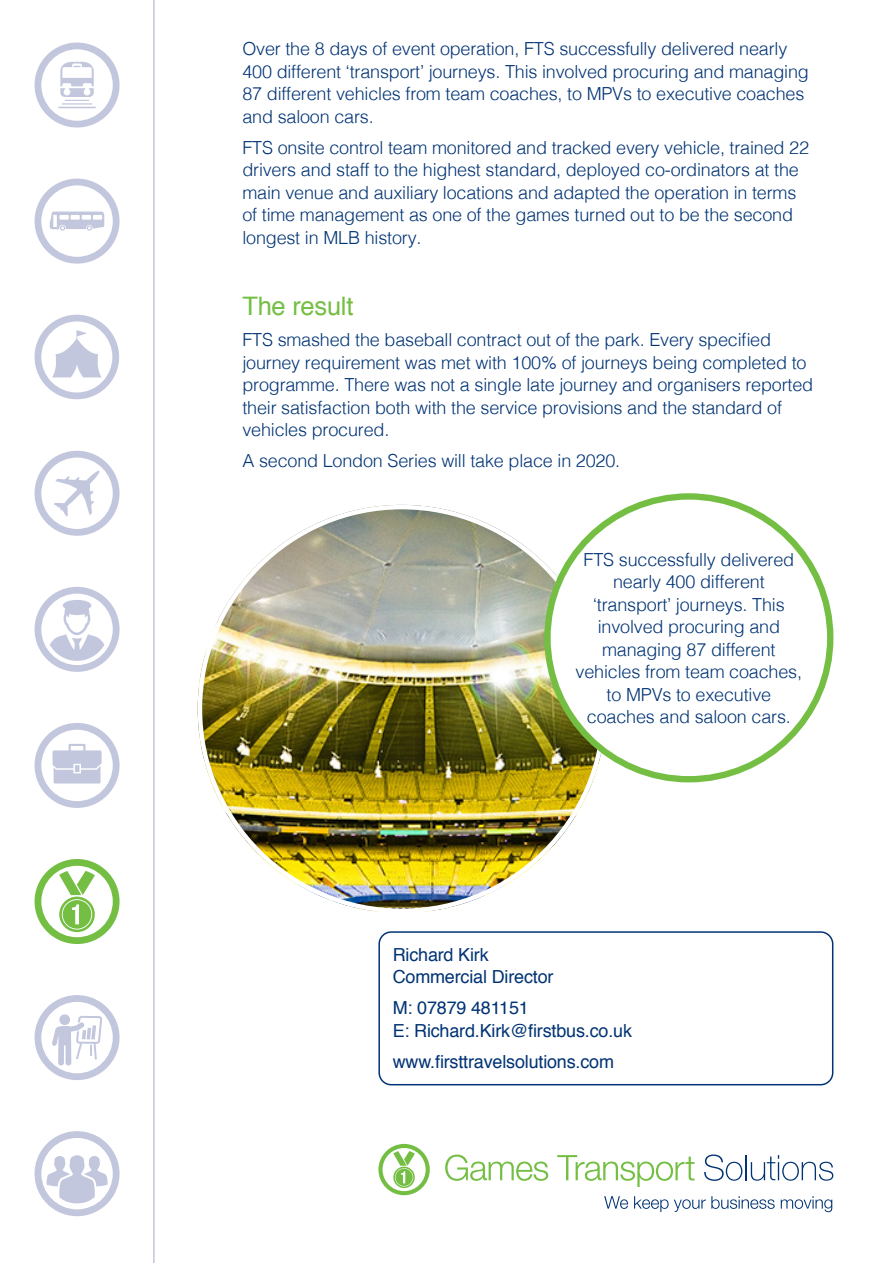
<style>
.page{position:relative;width:893px;height:1263px;background:#fff}
.page>*{position:absolute;margin:0;border:0;box-sizing:border-box;transform-origin:0 0}
.A4_Sub_Head{font:25.5px "Helvetica";letter-spacing:-.01em;color:#74bf43}
.A4_Body_Copy{font:300 18px/22.5px "Helvetica";letter-spacing:-.01em;color:#013374}
.t1{font:18px/22.5px "Helvetica";letter-spacing:-.01em;color:#013374}
</style>
<div class="page">
<div style="left:378px;top:931px;width:455px;height:154px;border:2px solid #013374;border-radius:12px"></div>
<svg style="left:445px;top:1154px;width:103px;height:27px"></svg>
<svg style="left:557px;top:1155px;width:137px;height:32px"></svg>
<svg style="left:704px;top:1154px;width:38px;height:27px"></svg>
<hr style="left:745px;top:1155px;width:2px;height:25px;background:#013374">
<svg style="left:751px;top:1155px;width:82px;height:26px"></svg>
<svg style="left:378px;top:1144px;width:52px;height:51px"></svg>
<svg style="left:604px;top:1196px;width:228px;height:16px"></svg>
<svg style="left:35px;top:859px;width:85px;height:85px"></svg>
<svg style="left:35px;top:587px;width:85px;height:85px"></svg>
<svg style="left:35px;top:451px;width:85px;height:85px"></svg>
<svg style="left:35px;top:723px;width:85px;height:85px"></svg>
<svg style="left:35px;top:179px;width:85px;height:85px"></svg>
<svg style="left:35px;top:315px;width:84px;height:84px"></svg>
<svg style="left:35px;top:43px;width:85px;height:85px"></svg>
<svg style="left:35px;top:995px;width:85px;height:85px"></svg>
<svg style="left:35px;top:1131px;width:85px;height:85px"></svg>
<hr style="left:153px;top:0;width:2px;height:1263px;background:#c3c7dd">
<img style="left:198px;top:505px;width:408px;height:408px;border-radius:201px">
<div style="left:547px;top:496px;width:283px;height:283px;background:#fff;border-radius:50%"></div>
<p class="A4_Body_Copy" style="left:242px;top:37px;width:568px">Over the 8 days of event operation, FTS successfully delivered nearly 400 different ‘transport’ journeys. This involved procuring and managing 87 different vehicles from team coaches, to MPVs to executive coaches and saloon cars.</p>
<p class="A4_Body_Copy" style="left:242px;top:135px;width:568px">FTS onsite control team monitored and tracked every vehicle, trained 22 drivers and staff to the highest standard, deployed co-ordinators at the main venue and auxiliary locations and adapted the operation in terms of time management as one of the games turned out to be the second longest in MLB history.</p>
<p class="A4_Sub_Head" style="left:242px;top:286px;width:113px">The result</p>
<p class="A4_Body_Copy" style="left:242px;top:327px;width:572px">FTS smashed the baseball contract out of the park. Every specified journey requirement was met with 100% of journeys being completed to programme. There was not a single late journey and organisers reported their satisfaction both with the service provisions and the standard of vehicles procured.</p>
<p class="A4_Body_Copy" style="left:242px;top:448px;width:379px">A second London Series will take place in 2020.</p>
<p class="A4_Body_Copy" style="left:576px;top:547px;width:228px;text-align:center">FTS successfully delivered nearly 400 different ‘transport’ journeys. This involved procuring and managing 87 different vehicles from team coaches, to MPVs to executive coaches and saloon cars.</p>
<p class="t1" style="left:393px;top:943px;width:162px">Richard Kirk<br>Commercial Director</p>
<p class="t1" style="left:393px;top:997px;width:241px">M: 07879 481151<br>E: Richard.Kirk@firstbus.co.uk</p>
<p class="t1" style="left:393px;top:1050px;width:223px">www.firsttravelsolutions.com</p>
</div>
